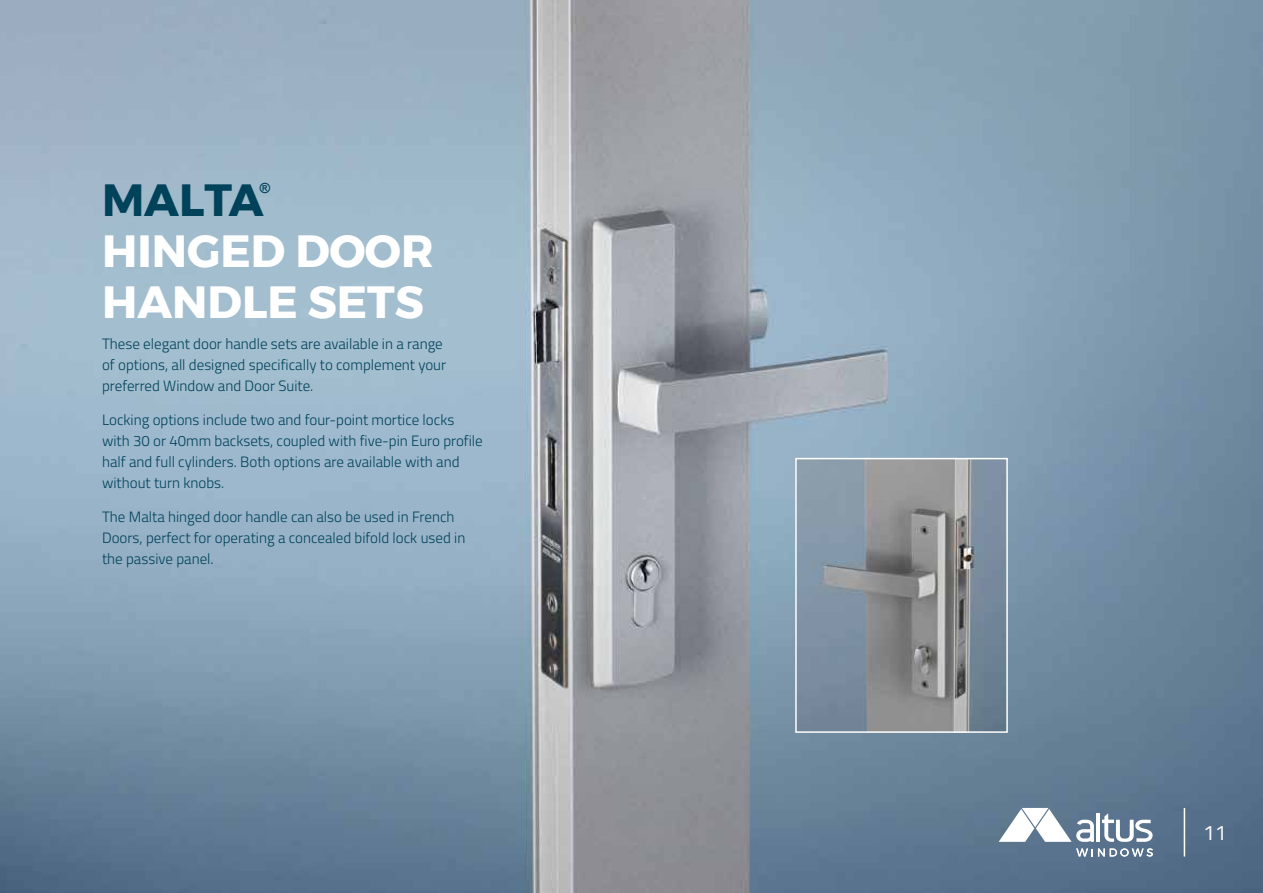
<style>
.page{position:relative;width:1263px;height:893px;background:#fff}
.page>*{position:absolute;margin:0;border:0;box-sizing:border-box;transform-origin:0 0}
.t1{font:700 45px/51px "Montserrat";color:#fff}
.t2{font:700 45px "Montserrat";color:#00425a}
.t3{font:21px "Titillium";color:#fff}
.t4{font:300 15px/21px "Titillium";color:#00425a}
.t5{font:700 13.95px "Arial";color:#00425a}
</style>
<div class="page">
<img style="left:1px;top:0;width:1262px;height:893px">
<img style="left:0;top:0;width:1px;height:893px">
<img style="left:798px;top:461px;width:207px;height:269px">
<div style="left:795px;top:458px;width:213px;height:275px;border:2px solid #fff"></div>
<hr style="left:1184px;top:808px;width:1px;height:48px;background:#fff">
<hr style="left:1096px;top:813px;width:4px;height:29px;background:#fff">
<svg style="left:1102px;top:813px;width:50px;height:29px"></svg>
<svg style="left:999px;top:808px;width:95px;height:34px"></svg>
<svg style="left:1076px;top:848px;width:77px;height:8px"></svg>
<p class="t5" style="left:260px;top:180px;width:12px">®</p>
<h1 class="t2" style="left:102px;top:164px;width:163px">MALTA</h1>
<h1 class="t1" style="left:102px;top:225px;width:333px">HINGED DOOR<br>HANDLE SETS</h1>
<p class="t4" style="left:102px;top:333px;width:346px">These elegant door handle sets are available in a range of options, all designed specifically to complement your preferred Window and Door Suite.</p>
<p class="t4" style="left:102px;top:409px;width:382px">Locking options include two and four-point mortice locks with 30 or 40mm backsets, coupled with five-pin Euro profile half and full cylinders. Both options are available with and without turn knobs.</p>
<p class="t4" style="left:102px;top:505px;width:365px">The Malta hinged door handle can also be used in French<br>Doors, perfect for operating a concealed bifold lock used in the passive panel.</p>
<h2 class="t3" style="left:1203px;top:817px;width:25px">11</h2>
</div>
